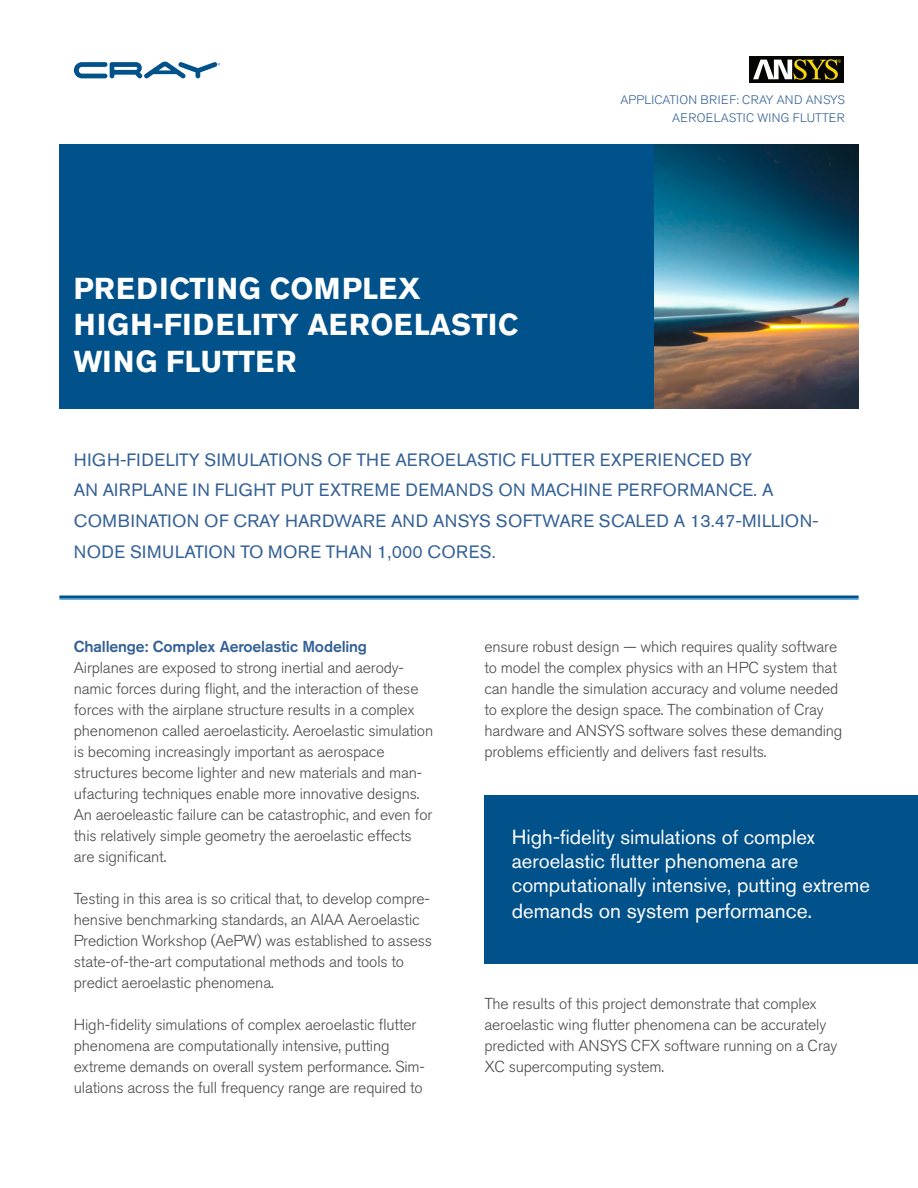
<style>
.page{position:relative;width:918px;height:1188px;background:#fff}
.page>*{position:absolute;margin:0;border:0;box-sizing:border-box;transform-origin:0 0}
.Body_Text{font:700 30px/36px "Akzidenz Grotesk BE";letter-spacing:.03em;color:#fff}
.Body_Text-2{font:700 30px "Akzidenz Grotesk BE";letter-spacing:.01em;color:#fff}
.t1{font:21px "Akzidenz Grotesk BE";color:#fff}
.t2{font:20.25px "Akzidenz Grotesk BE";color:#fff}
.Body_Text-3{font:17.7px/30.6px "Akzidenz Grotesk BE";letter-spacing:.02em;color:#346195}
.Body_Text-4{font:300 15.75px/21px "Akzidenz Grotesk BE";letter-spacing:-.01em;color:#494a4b}
.Body_Text-5{font:500 15.75px "Akzidenz Grotesk BE";letter-spacing:-.01em;color:#346195}
.Body_Text-6{font:300 12.3px "Akzidenz Grotesk BE";letter-spacing:.03em;color:#346195}
.Body_Text-7{font:300 12.3px "Akzidenz Grotesk BE";letter-spacing:.01em;color:#346195}
.s1{font-size:20.25px}
</style>
<div class="page">
<div style="left:59px;top:144px;width:602px;height:265px;background:#01518a"></div>
<svg style="left:74px;top:62px;width:146px;height:16px"></svg>
<hr style="left:59px;top:598px;width:800px;height:2px;background:#61b3e4">
<hr style="left:59px;top:596px;width:800px;height:2px;background:#01518a">
<div style="left:484px;top:795px;width:434px;height:169px;background:#01518a"></div>
<img style="left:654px;top:144px;width:205px;height:265px">
<div style="left:750px;top:56px;width:94px;height:27px;background:#050504"></div>
<svg style="left:753px;top:59px;width:88px;height:21px"></svg>
<p class="Body_Text" style="left:74px;top:270px;width:446px">PREDICTING COMPLEX<br>HIGH-FIDELITY AEROELASTIC</p>
<p class="Body_Text-2" style="left:74px;top:344px;width:224px">WING FLUTTER</p>
<p class="Body_Text-6" style="left:620px;top:93px;width:226px">APPLICATION BRIEF: CRAY AND ANSYS</p>
<p class="Body_Text-7" style="left:672px;top:111px;width:174px">AEROELASTIC WING FLUTTER</p>
<p class="Body_Text-3" style="left:74px;top:444px;width:747px">HIGH-FIDELITY SIMULATIONS OF THE AEROELASTIC FLUTTER EXPERIENCED BY<br>AN AIRPLANE IN FLIGHT PUT EXTREME DEMANDS ON MACHINE PERFORMANCE. A COMBINATION OF CRAY HARDWARE AND ANSYS SOFTWARE SCALED A 13.47-MILLION-NODE SIMULATION TO MORE THAN 1,000 CORES.</p>
<p class="Body_Text-5" style="left:74px;top:637px;width:295px">Challenge: Complex Aeroelastic Modeling</p>
<p class="Body_Text-4" style="left:74px;top:657px;width:361px">Airplanes are exposed to strong inertial and aerody&shy;namic forces during flight, and the interaction of these forces with the airplane structure results in a complex phenomenon called aeroelasticity. Aeroelastic simulation is becoming increasingly important as aerospace structures become lighter and new materials and man&shy;ufacturing techniques enable more innovative designs.<br>An aeroeleastic failure can be catastrophic, and even for this relatively simple geometry the aeroelastic effects are significant.</p>
<p class="Body_Text-4" style="left:74px;top:888px;width:360px">Testing in this area is so critical that, to develop compre&shy;hensive benchmarking standards, an AIAA Aeroelastic Prediction Workshop (AePW) was established to assess state-of-the-art computational methods and tools to predict aeroelastic phenomena.</p>
<p class="Body_Text-4" style="left:74px;top:1014px;width:353px">High-fidelity simulations of complex aeroelastic flutter phenomena are computationally intensive, putting extreme demands on overall system performance. Sim&shy;ulations across the full frequency range are required to</p>
<p class="Body_Text-4" style="left:484px;top:636px;width:360px">ensure robust design — which requires quality software to model the complex physics with an HPC system that can handle the simulation accuracy and volume needed to explore the design space. The combination of Cray hardware and ANSYS software solves these demanding problems efficiently and delivers fast results.</p>
<p class="t2" style="left:512px;top:825px;width:305px">High-fidelity simulations of complex</p>
<p class="t2" style="left:512px;top:849px;width:288px">aeroelastic flutter phenomena are</p>
<p class="t2" style="left:512px;top:873px;width:360px">computationally intensive, putting extreme</p>
<p class="t1" style="left:512px;top:898px;width:302px"><span class="s1">de</span>mands on system performance.</p>
<p class="Body_Text-4" style="left:484px;top:993px;width:354px">The results of this project demonstrate that complex aeroelastic wing flutter phenomena can be accurately predicted with ANSYS CFX software running on a Cray XC supercomputing system.</p>
</div>
